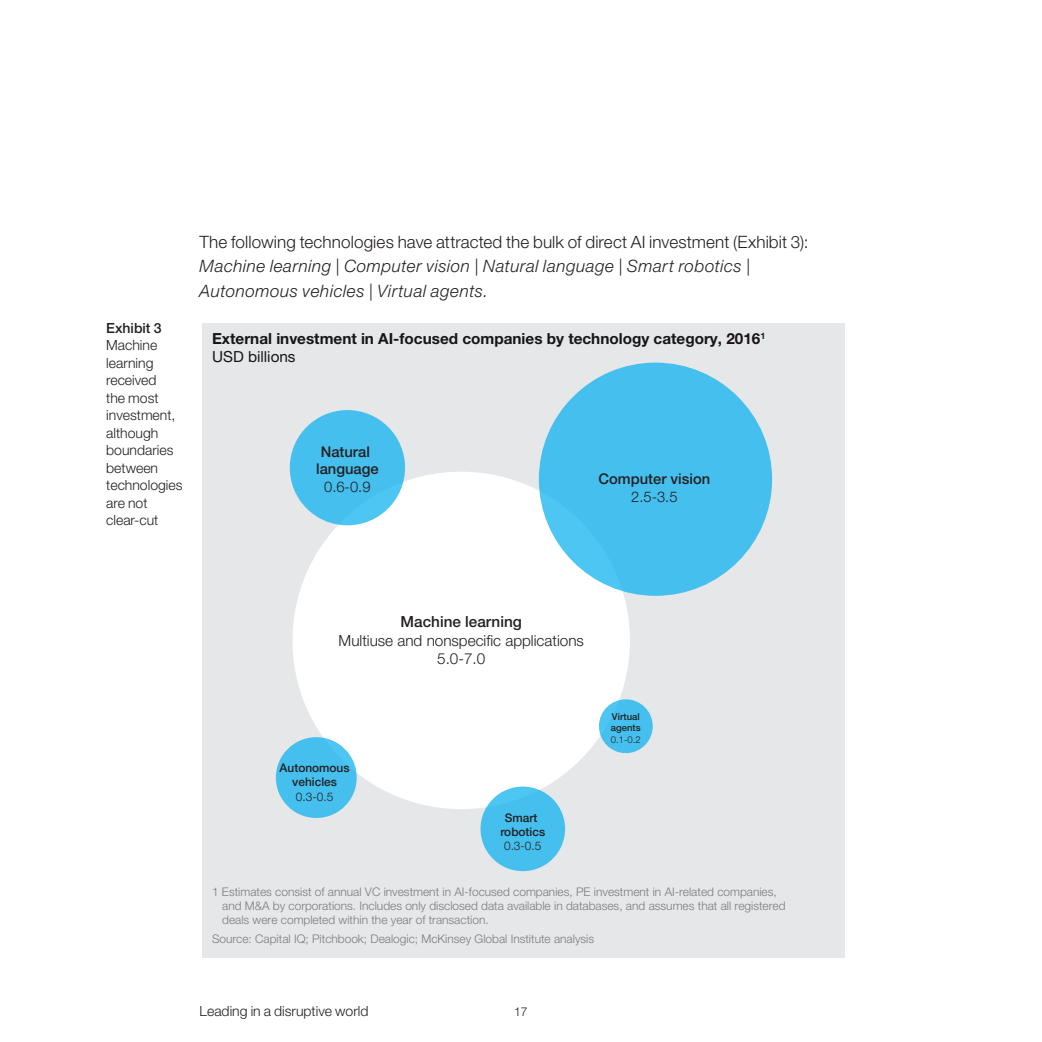
<style>
.page{position:relative;width:1042px;height:1042px;background:#fff}
.page>*{position:absolute;margin:0;border:0;box-sizing:border-box;transform-origin:0 0}
.Body{font:italic 300 17.15px/24.5px "Helvetica Neue LT Std";letter-spacing:.03em;color:#231f20}
.t1{font:700 15.22px/18.7px "Helvetica Neue LT Std";color:#18151a}
.t2{font:300 15.22px/18.4px "Helvetica Neue LT Std";color:#231f20;text-align:center}
.t3{font:500 14.7px/17.7px "Helvetica Neue LT Std";color:#231f20;text-align:center}
.Captions{font:300 14px/17.5px "Helvetica Neue LT Std";color:#231f20}
.t4{font:300 12.25px "Helvetica Neue LT Std";color:#231f20}
.t5{font:300 11.9px/13.7px "Helvetica Neue LT Std";color:#7a7c7f}
.t6{font:500 11.9px/14.2px "Helvetica Neue LT Std";color:#231f20;text-align:center}
.t7{font:500 9.45px/11.4px "Helvetica Neue LT Std";color:#231f20;text-align:justify}
.s1{font-weight:500}
.s2{font-style:normal}
.s3{font-weight:400}
.s4{font-weight:300}
</style>
<div class="page">
<div style="left:202px;top:323px;width:642px;height:634px;background:#e6e7e9"></div>
<div style="left:292px;top:472px;width:338px;height:337px;background:#fff;border-radius:50%"></div>
<div style="left:539px;top:363px;width:233px;height:233px;background:#45bfed;border-radius:50%"></div>
<div style="left:290px;top:410px;width:115px;height:115px;background:#45bfed;border-radius:50%"></div>
<div style="left:276px;top:737px;width:81px;height:81px;background:#45bfed;border-radius:50%"></div>
<div style="left:480px;top:786px;width:85px;height:85px;background:#45bfed;border-radius:50%"></div>
<div style="left:599px;top:699px;width:54px;height:54px;background:#45bfed;border-radius:50%"></div>
<p class="Captions" style="left:106px;top:318px;width:78px"><span class="s1">Exhibit 3<br></span>Machine learning received<br>the most investment, although boundaries between technologies are not clear-cut</p>
<p class="Body" style="left:200px;top:229px;width:610px"><span class="s2">The following technologies have attracted the bulk of direct AI investment (Exhibit 3):<br></span>Machine learning | Computer vision | Natural language | Smart robotics |<br>Autonomous vehicles | Virtual agents.</p>
<p class="t1" style="left:212px;top:329px;width:555px">External investment in AI-focused companies by technology category, 2016<sup>1<br></sup><span class="s3">USD billions</span></p>
<p class="t3" style="left:316px;top:442px;width:64px">Natural language<br><span class="s4">0.6-0.9</span></p>
<p class="t3" style="left:598px;top:470px;width:113px">Computer vision<br><span class="s4">2.5-3.5</span></p>
<p class="t2" style="left:339px;top:612px;width:247px"><span class="s1">Machine learning<br></span>Multiuse and nonspecific applications<br>5.0-7.0</p>
<p class="t6" style="left:280px;top:760px;width:71px">Autonomous vehicles<br><span class="s4">0.3-0.5</span></p>
<p class="t6" style="left:500px;top:810px;width:46px">Smart robotics<br><span class="s4">0.3-0.5</span></p>
<p class="t7" style="left:611px;top:711px;width:31px">Virtual agents <span class="s4">0.1-0.2</span></p>
<p class="t5" style="left:222px;top:885px;width:565px;text-indent:-10px">1 Estimates consist of annual VC investment in AI-focused companies, PE investment in AI-related companies, and M&amp;A by corporations. Includes only disclosed data available in databases, and assumes that all registered deals were completed within the year of transaction.</p>
<p class="t5" style="left:212px;top:931px;width:384px">Source: Capital IQ; Pitchbook; Dealogic; McKinsey Global Institute analysis</p>
<p class="Captions" style="left:200px;top:1002px;width:170px">Leading in a disruptive world</p>
<p class="t4" style="left:514px;top:1004px;width:15px">17</p>
</div>
